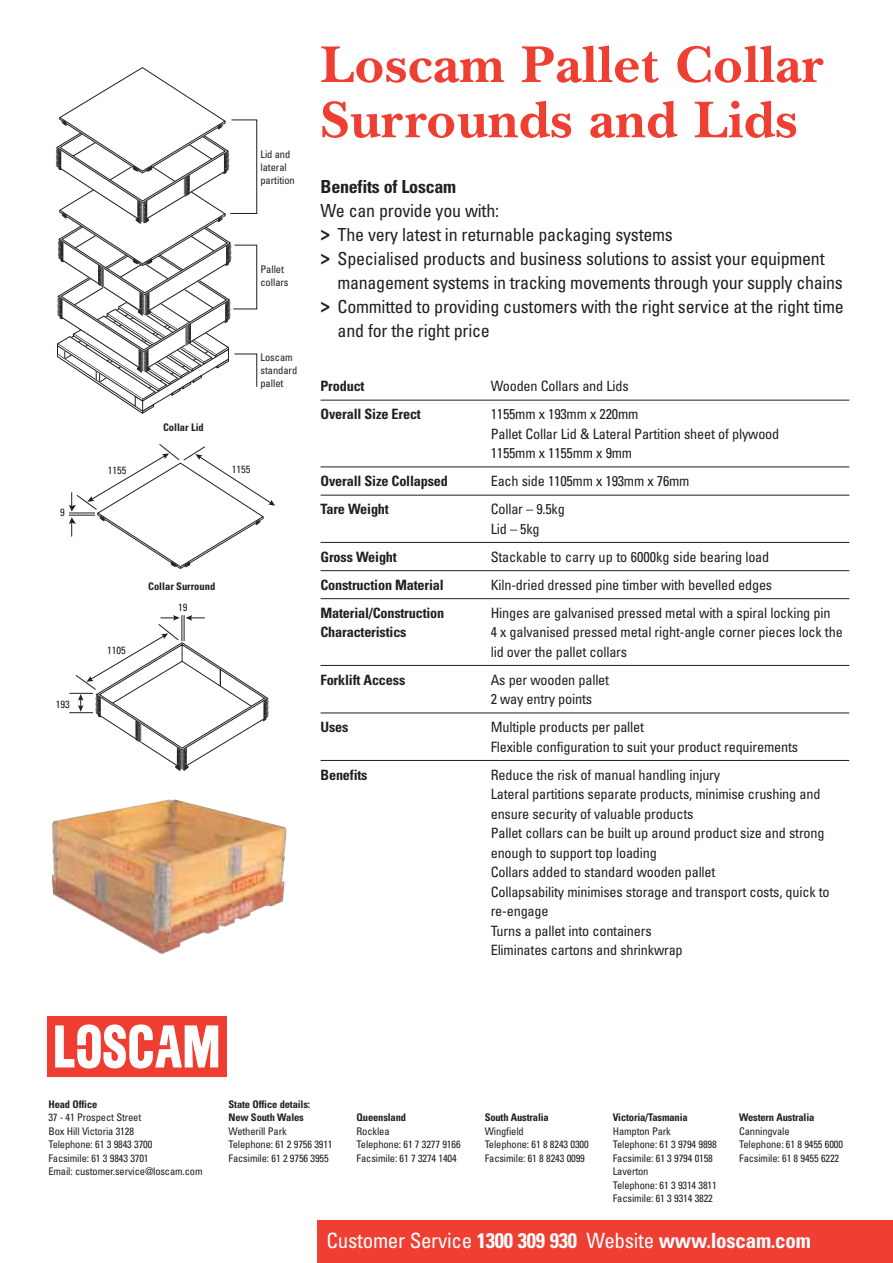
<style>
.page{position:relative;width:893px;height:1263px;background:#fff}
.page>*{position:absolute;margin:0;border:0;box-sizing:border-box;transform-origin:0 0}
.t1{font:700 54px/55.2px "New Baskerville";letter-spacing:.01em;color:#ef3e32}
.t2{font:700 condensed 21px "Univers";letter-spacing:-.015em;color:#fff}
.t3{font:condensed 18px "Univers";letter-spacing:-.015em;color:#231f1f}
.t4{font:700 condensed 18px "Univers";letter-spacing:-.015em;color:#231f1f}
.t5{font:condensed 14.25px/19.5px "Univers";letter-spacing:-.015em;color:#231f1f}
.t6{font:700 condensed 14.25px "Univers";letter-spacing:-.015em;color:#231f1f}
.t7{font:condensed 10.5px/12.8px "Univers";letter-spacing:-.015em;color:#231f1f}
.t8{font:700 condensed 10.5px "Univers";letter-spacing:-.015em;color:#231f1f}
.s1{font-weight:700;font-size:19.5px}
.s2{font-weight:400}
</style>
<div class="page">
<hr style="left:320px;top:400px;width:529px;height:1px;background:#231f1f">
<hr style="left:320px;top:467px;width:529px;height:1px;background:#231f1f">
<hr style="left:320px;top:495px;width:529px;height:1px;background:#231f1f">
<hr style="left:320px;top:542px;width:529px;height:1px;background:#231f1f">
<hr style="left:320px;top:570px;width:529px;height:1px;background:#231f1f">
<hr style="left:320px;top:598px;width:529px;height:1px;background:#231f1f">
<hr style="left:320px;top:665px;width:529px;height:1px;background:#231f1f">
<hr style="left:320px;top:713px;width:529px;height:1px;background:#231f1f">
<hr style="left:320px;top:760px;width:529px;height:1px;background:#231f1f">
<svg style="left:69px;top:444px;width:206px;height:125px"></svg>
<svg style="left:69px;top:615px;width:200px;height:156px"></svg>
<svg style="left:56px;top:67px;width:201px;height:347px"></svg>
<img style="left:51px;top:799px;width:235px;height:155px">
<div style="left:317px;top:1220px;width:575px;height:43px;background:#ef3e32"></div>
<div style="left:47px;top:1016px;width:179px;height:61px;background:#ef3d32"></div>
<svg style="left:55px;top:1024px;width:163px;height:44px"></svg>
<p class="t7" style="left:60px;top:507px;width:6px">9</p>
<p class="t7" style="left:56px;top:698px;width:15px">193</p>
<p class="t7" style="left:260px;top:149px;width:36px">Lid and lateral partition</p>
<p class="t7" style="left:260px;top:264px;width:30px">Pallet collars</p>
<p class="t8" style="left:163px;top:423px;width:42px">Collar Lid</p>
<p class="t7" style="left:260px;top:352px;width:38px">Loscam standard pallet</p>
<p class="t7" style="left:108px;top:465px;width:20px">1155</p>
<p class="t7" style="left:232px;top:464px;width:20px">1155</p>
<p class="t7" style="left:107px;top:645px;width:20px">1105</p>
<p class="t8" style="left:148px;top:582px;width:69px">Collar Surround</p>
<p class="t7" style="left:178px;top:602px;width:11px">19</p>
<h1 class="t1" style="left:320px;top:43px;width:504px">Loscam Pallet Collar<br>Surrounds and Lids</h1>
<p class="t4" style="left:320px;top:180px;width:137px">Benefits of Loscam</p>
<p class="t3" style="left:320px;top:204px;width:180px">We can provide you with:</p>
<p class="t3" style="left:320px;top:228px;width:354px"><span class="s1">&gt;</span> The very latest in returnable packaging systems</p>
<p class="t3" style="left:320px;top:252px;width:505px"><span class="s1">&gt;</span> Specialised products and business solutions to assist your equipment</p>
<p class="t3" style="left:337px;top:276px;width:506px">management systems in tracking movements through your supply chains</p>
<p class="t3" style="left:320px;top:300px;width:524px"><span class="s1">&gt;</span> Committed to providing customers with the right service at the right time</p>
<p class="t3" style="left:337px;top:324px;width:154px">and for the right price</p>
<p class="t6" style="left:320px;top:381px;width:45px">Product</p>
<p class="t5" style="left:490px;top:378px;width:139px">Wooden Collars and Lids</p>
<p class="t6" style="left:320px;top:409px;width:102px">Overall Size Erect</p>
<p class="t5" style="left:490px;top:406px;width:290px">1155mm x 193mm x 220mm<br>Pallet Collar Lid &amp; Lateral Partition sheet of plywood<br>1155mm x 1155mm x 9mm</p>
<p class="t6" style="left:320px;top:476px;width:129px">Overall Size Collapsed</p>
<p class="t5" style="left:490px;top:473px;width:200px">Each side 1105mm x 193mm x 76mm</p>
<p class="t6" style="left:320px;top:504px;width:70px">Tare Weight</p>
<p class="t5" style="left:490px;top:501px;width:76px">Collar – 9.5kg<br>Lid – 5kg</p>
<p class="t6" style="left:320px;top:551px;width:78px">Gross Weight</p>
<p class="t5" style="left:490px;top:548px;width:280px">Stackable to carry up to 6000kg side bearing load</p>
<p class="t6" style="left:320px;top:579px;width:125px">Construction Material</p>
<p class="t5" style="left:490px;top:576px;width:283px">Kiln-dried dressed pine timber with bevelled edges</p>
<p class="t6" style="left:320px;top:607px;width:125px">Material/Construction</p>
<p class="t5" style="left:490px;top:604px;width:341px">Hinges are galvanised pressed metal with a spiral locking pin</p>
<p class="t6" style="left:320px;top:627px;width:87px">Characteristics</p>
<p class="t5" style="left:490px;top:624px;width:353px">4 x galvanised pressed metal right-angle corner pieces lock the lid over the pallet collars</p>
<p class="t6" style="left:320px;top:674px;width:86px">Forklift Access</p>
<p class="t5" style="left:490px;top:671px;width:120px">As per wooden pallet<br>2 way entry points</p>
<p class="t6" style="left:320px;top:722px;width:29px">Uses</p>
<p class="t5" style="left:490px;top:719px;width:309px">Multiple products per pallet<br>Flexible configuration to suit your product requirements</p>
<p class="t6" style="left:320px;top:769px;width:48px">Benefits</p>
<p class="t5" style="left:490px;top:766px;width:340px">Reduce the risk of manual handling injury<br>Lateral partitions separate products, minimise crushing and ensure security of valuable products<br>Pallet collars can be built up around product size and strong enough to support top loading<br>Collars added to standard wooden pallet<br>Collapsability minimises storage and transport costs, quick to re-engage<br>Turns a pallet into containers<br>Eliminates cartons and shrinkwrap</p>
<p class="t8" style="left:48px;top:1100px;width:50px">Head Office</p>
<p class="t8" style="left:228px;top:1100px;width:83px">State Office details:</p>
<p class="t7" style="left:48px;top:1112px;width:94px">37 - 41 Prospect Street</p>
<p class="t8" style="left:228px;top:1114px;width:77px">New South Wales</p>
<p class="t8" style="left:356px;top:1114px;width:51px">Queensland</p>
<p class="t8" style="left:484px;top:1114px;width:66px">South Australia</p>
<p class="t8" style="left:612px;top:1114px;width:76px">Victoria/Tasmania</p>
<p class="t8" style="left:739px;top:1114px;width:77px">Western Australia</p>
<p class="t7" style="left:48px;top:1126px;width:87px">Box Hill Victoria 3128</p>
<p class="t7" style="left:228px;top:1126px;width:60px">Wetherill Park</p>
<p class="t7" style="left:356px;top:1126px;width:34px">Rocklea</p>
<p class="t7" style="left:484px;top:1126px;width:41px">Wingfield</p>
<p class="t7" style="left:612px;top:1126px;width:60px">Hampton Park</p>
<p class="t7" style="left:739px;top:1126px;width:52px">Canningvale</p>
<p class="t7" style="left:48px;top:1139px;width:105px">Telephone: 61 3 9843 3700</p>
<p class="t7" style="left:228px;top:1139px;width:105px">Telephone: 61 2 9756 3911</p>
<p class="t7" style="left:356px;top:1139px;width:105px">Telephone: 61 7 3277 9166</p>
<p class="t7" style="left:484px;top:1139px;width:105px">Telephone: 61 8 8243 0300</p>
<p class="t7" style="left:612px;top:1139px;width:105px">Telephone: 61 3 9794 9898</p>
<p class="t7" style="left:739px;top:1139px;width:105px">Telephone: 61 8 9455 6000</p>
<p class="t7" style="left:48px;top:1153px;width:102px">Facsimile: 61 3 9843 3701</p>
<p class="t7" style="left:228px;top:1153px;width:102px">Facsimile: 61 2 9756 3955</p>
<p class="t7" style="left:356px;top:1153px;width:102px">Facsimile: 61 7 3274 1404</p>
<p class="t7" style="left:484px;top:1153px;width:102px">Facsimile: 61 8 8243 0099</p>
<p class="t7" style="left:612px;top:1153px;width:102px">Facsimile: 61 3 9794 0158</p>
<p class="t7" style="left:739px;top:1153px;width:102px">Facsimile: 61 8 9455 6222</p>
<p class="t7" style="left:48px;top:1166px;width:156px">Email: customer.service@loscam.com</p>
<p class="t7" style="left:612px;top:1166px;width:105px;line-height:13.5px">Laverton<br>Telephone: 61 3 9314 3811<br>Facsimile: 61 3 9314 3822</p>
<h2 class="t2" style="left:326px;top:1233px;width:486px"><span class="s2">Customer Service</span> 1300 309 930 <span class="s2">Website</span> www.loscam.com</h2>
</div>
